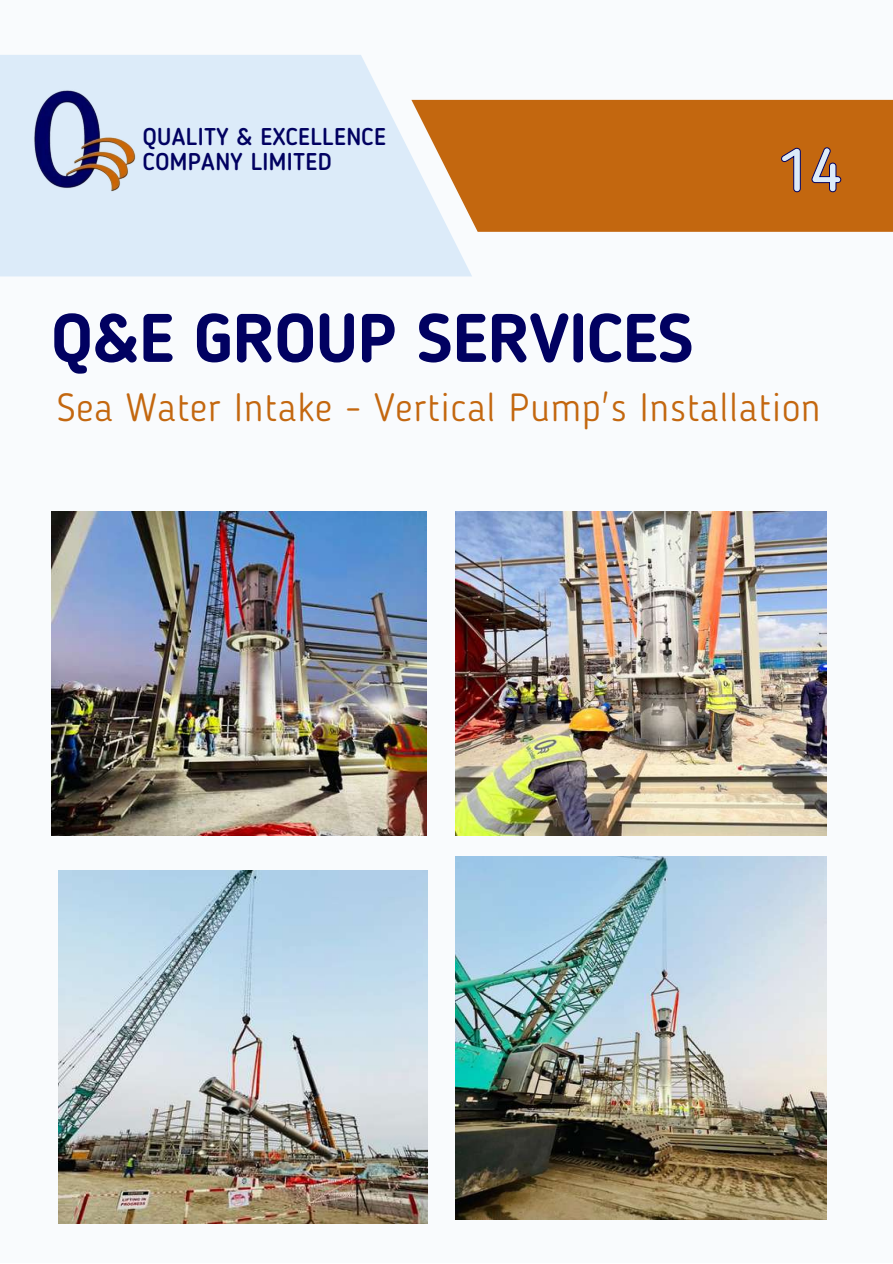
<style>
.page{position:relative;width:893px;height:1264px;background:#fff}
.page>*{position:absolute;margin:0;border:0;box-sizing:border-box;transform-origin:0 0}
.t1{font:700 67.95px "Blogger Sans";color:#010161}
.t2{font:500 60.15px "Blogger Sans";color:#dcebf9}
.t3{font:300 39px "Blogger Sans";letter-spacing:.02em;color:#c3670f}
.t4{font:500 24px/24.8px "Blogger Sans";letter-spacing:.015em;color:#010161}
</style>
<div class="page">
<div style="left:0;top:0;width:892px;height:1262px;background:#f9fbfd"></div>
<div style="left:472px;top:100px;width:420px;height:132px;background:#c3670f"></div>
<svg style="left:0;top:55px;width:472px;height:221px;background:#dde7f0"></svg>
<img style="left:456px;top:856px;width:370px;height:363px">
<img style="left:11px;top:90px;width:132px;height:103px">
<img style="left:58px;top:870px;width:369px;height:353px">
<img style="left:51px;top:511px;width:376px;height:324px">
<img style="left:456px;top:511px;width:370px;height:324px">
<svg style="left:781px;top:147px;width:60px;height:45px;background:#ae5c17"></svg>
<p class="t4" style="left:143px;top:126px;width:244px">QUALITY &amp; EXCELLENCE<br>COMPANY LIMITED</p>
<h1 class="t1" style="left:51px;top:310px;width:643px">Q&amp;E GROUP SERVICES</h1>
<h2 class="t2" style="left:777px;top:145px;width:65px">14</h2>
<p class="t3" style="left:57px;top:391px;width:765px">Sea Water Intake - Vertical Pump's Installation</p>
</div>
